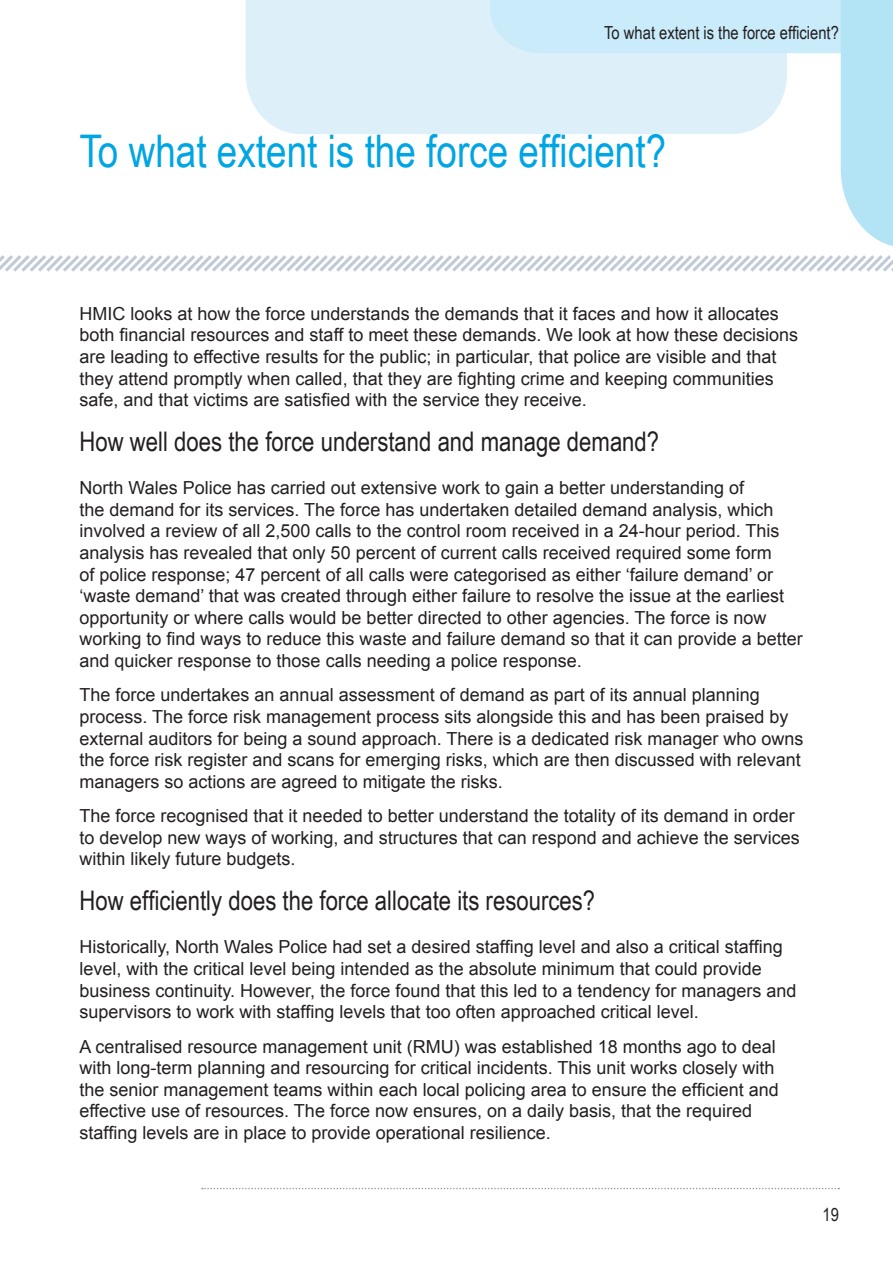
<style>
.page{position:relative;width:893px;height:1263px;background:#fff}
.page>*{position:absolute;margin:0;border:0;box-sizing:border-box;transform-origin:0 0}
.Heading_1{font:45px "Arial Narrow";color:#00a5e3}
.Heading_2{font:27px "Arial Narrow";color:#231f20}
.Paragraph{font:18px/21.6px "Arial";color:#231f20}
.t1{font:18px "Arial Narrow";color:#231f20}
</style>
<div class="page">
<svg style="left:0;top:0;width:893px;height:272px"></svg>
<svg style="left:202px;top:1188px;width:637px;height:1px"></svg>
<p class="t1" style="left:604px;top:19px;width:236px">To what extent is the force efficient?</p>
<p class="Heading_1" style="left:80px;top:118px;width:588px">To what extent is the force efficient?</p>
<p class="Paragraph" style="left:80px;top:303px;width:720px">HMIC looks at how the force understands the demands that it faces and how it allocates both financial resources and staff to meet these demands. We look at how these decisions are leading to effective results for the public; in particular, that police are visible and that they attend promptly when called, that they are fighting crime and keeping communities safe, and that victims are satisfied with the service they receive.</p>
<p class="Heading_2" style="left:80px;top:422px;width:581px">How well does the force understand and manage demand?</p>
<p class="Paragraph" style="left:80px;top:477px;width:725px">North Wales Police has carried out extensive work to gain a better understanding of<br>the demand for its services. The force has undertaken detailed demand analysis, which involved a review of all 2,500 calls to the control room received in a 24-hour period. This analysis has revealed that only 50 percent of current calls received required some form<br>of police response; 47 percent of all calls were categorised as either ‘failure demand’ or ‘waste demand’ that was created through either failure to resolve the issue at the earliest opportunity or where calls would be better directed to other agencies. The force is now working to find ways to reduce this waste and failure demand so that it can provide a better and quicker response to those calls needing a police response.</p>
<p class="Paragraph" style="left:80px;top:684px;width:726px">The force undertakes an annual assessment of demand as part of its annual planning process. The force risk management process sits alongside this and has been praised by external auditors for being a sound approach. There is a dedicated risk manager who owns the force risk register and scans for emerging risks, which are then discussed with relevant managers so actions are agreed to mitigate the risks.</p>
<p class="Paragraph" style="left:80px;top:805px;width:722px">The force recognised that it needed to better understand the totality of its demand in order to develop new ways of working, and structures that can respond and achieve the services within likely future budgets.</p>
<p class="Heading_2" style="left:80px;top:881px;width:517px">How efficiently does the force allocate its resources?</p>
<p class="Paragraph" style="left:80px;top:936px;width:719px">Historically, North Wales Police had set a desired staffing level and also a critical staffing level, with the critical level being intended as the absolute minimum that could provide business continuity. However, the force found that this led to a tendency for managers and supervisors to work with staffing levels that too often approached critical level.</p>
<p class="Paragraph" style="left:80px;top:1035px;width:701px">A centralised resource management unit (RMU) was established 18 months ago to deal with long-term planning and resourcing for critical incidents. This unit works closely with the senior management teams within each local policing area to ensure the efficient and effective use of resources. The force now ensures, on a daily basis, that the required staffing levels are in place to provide operational resilience.</p>
<p class="t1" style="left:822px;top:1202px;width:18px">19</p>
</div>
